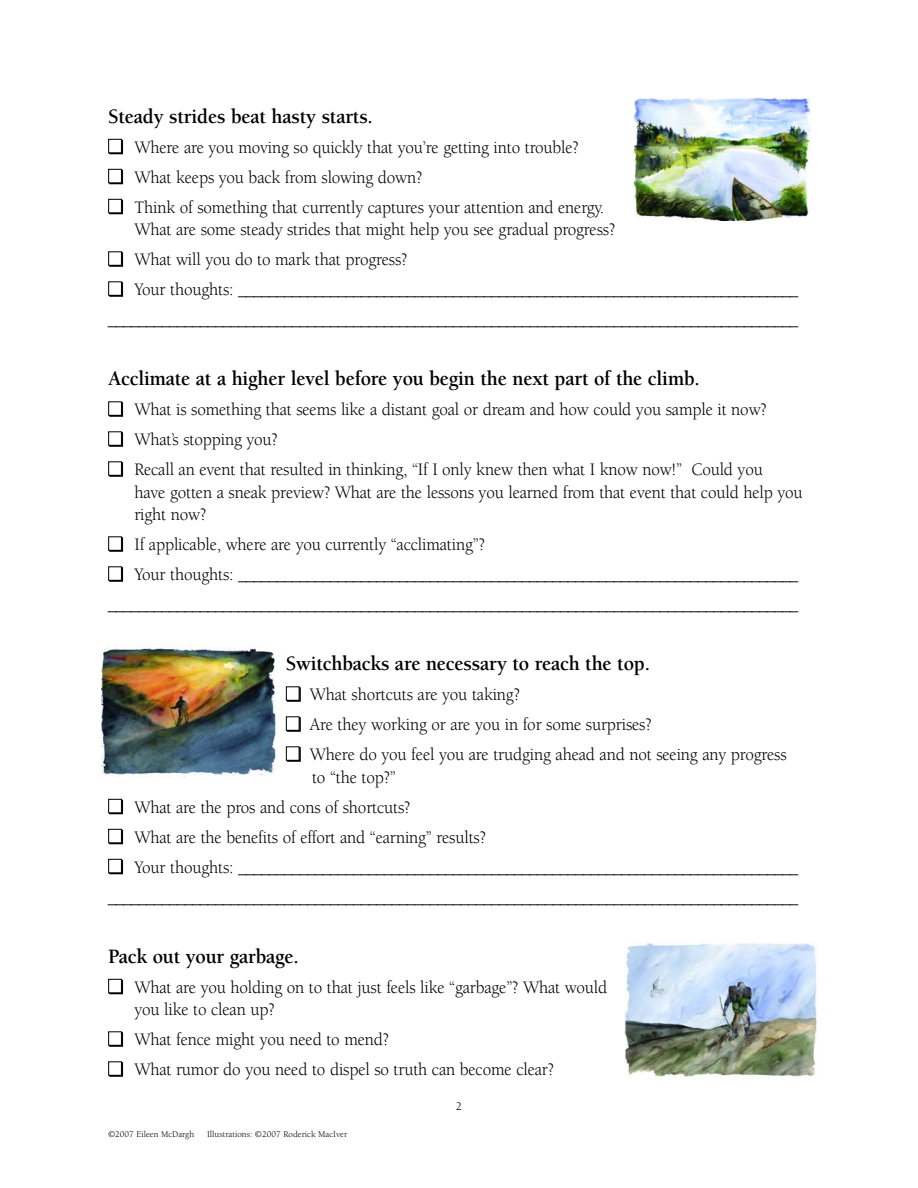
<style>
.page{position:relative;width:918px;height:1188px;background:#fff}
.page>*{position:absolute;margin:0;border:0;box-sizing:border-box;transform-origin:0 0}
.t1{font:700 21px "Berkeley";letter-spacing:-.01em;color:#000;scale:.95 1}
.t2{font:18px/22.5px "Berkeley";letter-spacing:-.01em;color:#000;scale:.95 1}
.t3{font:12px "Berkeley";color:#000}
.t4{font:9px "Berkeley";color:#000}
.s1{color:#fff}
</style>
<div class="page">
<img style="left:634px;top:98px;width:177px;height:123px">
<img style="left:102px;top:647px;width:174px;height:131px">
<img style="left:625px;top:943px;width:192px;height:134px">
<p class="t1" style="left:108px;top:108px;width:280px">Steady strides beat hasty starts.</p>
<p class="t2" style="left:108px;top:138px;width:497px"><span class="s1">■</span> Where are you moving so quickly that you’re getting into trouble?</p>
<p class="t2" style="left:108px;top:168px;width:332px"><span class="s1">■</span> What keeps you back from slowing down?</p>
<p class="t2" style="left:134px;top:198px;width:508px;text-indent:-26px"><span class="s1">■</span> Think of something that currently captures your attention and energy.<br>What are some steady strides that might help you see gradual progress?</p>
<p class="t2" style="left:108px;top:250px;width:317px"><span class="s1">■</span> What will you do to mark that progress?</p>
<p class="t2" style="left:108px;top:276px;width:728px;line-height:30px"><span class="s1">■</span> Your thoughts: _________________________________________________________________________ __________________________________________________________________________________________</p>
<p class="t1" style="left:108px;top:370px;width:625px">Acclimate at a higher level before you begin the next part of the climb.</p>
<p class="t2" style="left:108px;top:400px;width:695px"><span class="s1">■</span> What is something that seems like a distant goal or dream and how could you sample it now?</p>
<p class="t2" style="left:108px;top:430px;width:180px"><span class="s1">■</span> What’s stopping you?</p>
<p class="t2" style="left:134px;top:460px;width:705px;text-indent:-26px"><span class="s1">■</span> Recall an event that resulted in thinking, “If I only knew then what I know now!” Could you<br>have gotten a sneak preview? What are the lessons you learned from that event that could help you right now?</p>
<p class="t2" style="left:108px;top:535px;width:398px"><span class="s1">■</span> If applicable, where are you currently “acclimating”?</p>
<p class="t2" style="left:108px;top:561px;width:728px;line-height:30px"><span class="s1">■</span> Your thoughts: _________________________________________________________________________ __________________________________________________________________________________________</p>
<p class="t1" style="left:286px;top:655px;width:385px">Switchbacks are necessary to reach the top.</p>
<p class="t2" style="left:286px;top:685px;width:248px"><span class="s1">■</span> What shortcuts are you taking?</p>
<p class="t2" style="left:286px;top:715px;width:387px"><span class="s1">■</span> Are they working or are you in for some surprises?</p>
<p class="t2" style="left:312px;top:745px;width:501px;text-indent:-26px"><span class="s1">■</span> Where do you feel you are trudging ahead and not seeing any progress to “the top?”</p>
<p class="t2" style="left:108px;top:798px;width:320px"><span class="s1">■</span> What are the pros and cons of shortcuts?</p>
<p class="t2" style="left:108px;top:828px;width:399px"><span class="s1">■</span> What are the benefits of effort and “earning” results?</p>
<p class="t2" style="left:108px;top:854px;width:728px;line-height:30px"><span class="s1">■</span> Your thoughts: _________________________________________________________________________ __________________________________________________________________________________________</p>
<p class="t1" style="left:108px;top:948px;width:203px">Pack out your garbage.</p>
<p class="t2" style="left:134px;top:978px;width:499px;text-indent:-26px"><span class="s1">■</span> What are you holding on to that just feels like “garbage”? What would you like to clean up?</p>
<p class="t2" style="left:108px;top:1030px;width:298px"><span class="s1">■</span> What fence might you need to mend?</p>
<p class="t2" style="left:108px;top:1060px;width:471px"><span class="s1">■</span> What rumor do you need to dispel so truth can become clear?</p>
<p class="t3" style="left:456px;top:1102px;width:8px">2</p>
<p class="t4" style="left:108px;top:1130px;width:88px">©2007 Eileen McDargh</p>
<p class="t4" style="left:207px;top:1130px;width:142px">Illustrations: ©2007 Roderick MacIver</p>
</div>
